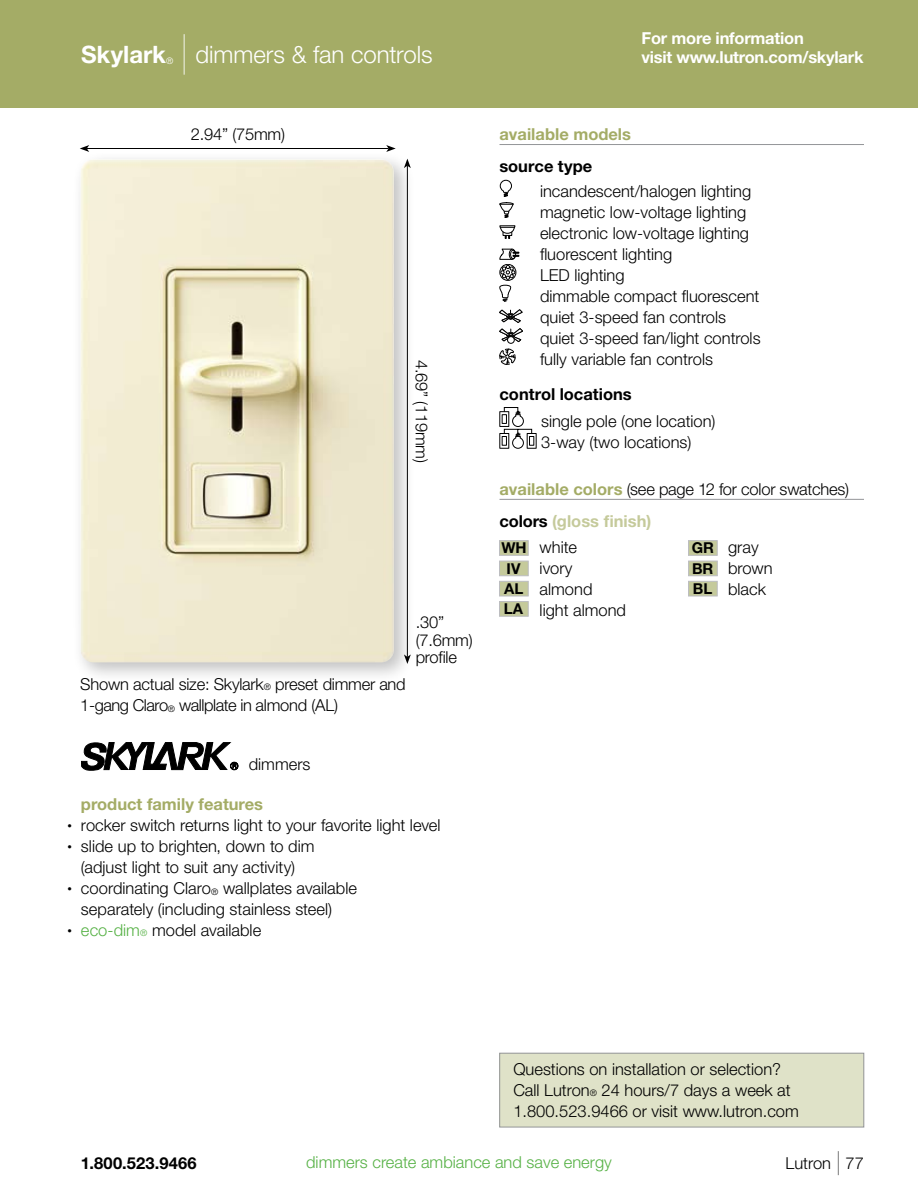
<style>
.page{position:relative;width:918px;height:1188px;background:#fff}
.page>*{position:absolute;margin:0;border:0;box-sizing:border-box;transform-origin:0 0}
.t1{font:300 24px "Helvetica Neue LT Std";letter-spacing:-.005em;color:#fff}
.t2{font:700 24px "Helvetica Neue LT Std";color:#fff}
.t3{font:300 16.5px/21px "Helvetica Neue LT Std";color:#000}
.t4{font:700 16.5px/19.5px "Helvetica Neue LT Std";letter-spacing:-.015em;color:#fff}
.t5{font:700 16.5px "Helvetica Neue LT Std";color:#000}
.t6{font:700 16.5px "Helvetica Neue LT Std";color:#a4ac66}
.t7{font:300 16.5px "Helvetica Neue LT Std";color:#56b145}
.t8{font:700 16.5px/25.8px "Helvetica Neue LT Std";color:#c5ca9b}
.t9{font:700 15px/20.2px "Helvetica Neue LT Std";color:#000}
.t10{font:300 9px "Helvetica Neue LT Std";color:#fff}
.s1{font-weight:200;font-size:40.5px}
.s2{font-size:9px}
.s3{color:#56b145}
.s4{font-size:9px;color:#56b145}
.s5{font-weight:700;color:#a4ac66}
.s6{color:#000}
.s7{font-weight:300;color:#000}
.s8{font-weight:200;font-size:24px}
</style>
<div class="page">
<div style="left:0;top:0;width:918px;height:108px;background:#a4ac66"></div>
<div style="left:500px;top:1053px;width:364px;height:74px;background:#dfe2c8"></div>
<div style="left:500px;top:1053px;width:364px;height:74px;border:1px solid #939598"></div>
<hr style="left:87px;top:148px;width:302px;height:1px;background:#000">
<svg style="left:80px;top:145px;width:9px;height:5px"></svg>
<svg style="left:386px;top:145px;width:10px;height:5px"></svg>
<div style="left:72px;top:150px;width:344px;height:534px;background:#000;opacity:.25"></div>
<img style="left:81px;top:159px;width:313px;height:503px">
<svg style="left:81px;top:742px;width:157px;height:29px"></svg>
<hr style="left:500px;top:144px;width:364px;height:1px;background:#939598">
<svg style="left:500px;top:225px;width:15px;height:14px"></svg>
<svg style="left:499px;top:180px;width:15px;height:38px"></svg>
<svg style="left:500px;top:349px;width:15px;height:16px"></svg>
<div style="left:507px;top:336px;width:8px;height:8px;border:1px solid #000;border-radius:50%"></div>
<svg style="left:499px;top:310px;width:24px;height:33px"></svg>
<div style="left:499px;top:540px;width:30px;height:16px;background:#c5ca9b;border:1px solid #bcbdc0"></div>
<div style="left:499px;top:561px;width:30px;height:15px;background:#c5ca9b;border:1px solid #bcbdc0"></div>
<div style="left:499px;top:581px;width:30px;height:15px;background:#c5ca9b;border:1px solid #bcbdc0"></div>
<div style="left:499px;top:601px;width:30px;height:16px;background:#c5ca9b;border:1px solid #bcbdc0"></div>
<div style="left:688px;top:540px;width:30px;height:16px;background:#c5ca9b;border:1px solid #bcbdc0"></div>
<div style="left:688px;top:561px;width:30px;height:15px;background:#c5ca9b;border:1px solid #bcbdc0"></div>
<div style="left:688px;top:581px;width:30px;height:15px;background:#c5ca9b;border:1px solid #bcbdc0"></div>
<hr style="left:500px;top:499px;width:364px;height:1px;background:#939598">
<svg style="left:500px;top:407px;width:36px;height:42px"></svg>
<svg style="left:499px;top:249px;width:20px;height:53px"></svg>
<h1 class="t2" style="left:81px;top:40px;width:86px">Skylark</h1>
<p class="t10" style="left:166px;top:55px;width:9px">®</p>
<h1 class="t1" style="left:180px;top:40px;width:254px"><span class="s1">|</span> dimmers &amp; fan controls</h1>
<p class="t3" style="left:191px;top:123px;width:96px">2.94” (75mm)</p>
<p class="t3" style="left:433px;top:360px;width:105px;rotate:90deg">4.69” (119mm)</p>
<p class="t3" style="left:416px;top:613px;width:59px;line-height:17.7px">.30” (7.6mm) profile</p>
<p class="t3" style="left:80px;top:674px;width:327px">Shown actual size: Skylark<span class="s2">®</span> preset dimmer and<br>1-gang Claro<span class="s2">®</span> wallplate in almond (AL)</p>
<p class="t3" style="left:249px;top:753px;width:63px">dimmers</p>
<p class="t6" style="left:81px;top:794px;width:184px">product family features</p>
<p class="t3" style="left:68px;top:814px;width:375px"><span class="s2">•</span> rocker switch returns light to your favorite light level</p>
<p class="t3" style="left:68px;top:835px;width:249px;text-align:center"><span class="s2">•</span> slide up to brighten, down to dim (adjust light to suit any activity)</p>
<p class="t3" style="left:81px;top:877px;width:278px;text-indent:-13px"><span class="s2">•</span> coordinating Claro<span class="s2">®</span> wallplates available separately (including stainless steel)</p>
<p class="t3" style="left:68px;top:919px;width:195px"><span class="s2">•</span> <span class="s3">eco-dim</span><span class="s4">®</span> model available</p>
<p class="t4" style="left:641px;top:28px;width:224px">For more information<br>visit www.lutron.com/skylark</p>
<p class="t6" style="left:500px;top:124px;width:133px">available models</p>
<p class="t5" style="left:500px;top:156px;width:94px">source type</p>
<p class="t3" style="left:540px;top:180px;width:222px">incandescent/halogen lighting magnetic low-voltage lighting electronic low-voltage lighting fluorescent lighting<br>LED lighting<br>dimmable compact fluorescent quiet 3-speed fan controls quiet 3-speed fan/light controls fully variable fan controls</p>
<p class="t5" style="left:500px;top:384px;width:134px">control locations</p>
<p class="t3" style="left:541px;top:410px;width:176px">single pole (one location)<br>3-way (two locations)</p>
<p class="t3" style="left:500px;top:478px;width:351px"><span class="s5">available colors</span> (see page 12 for color swatches)</p>
<p class="t8" style="left:540px;top:508px;width:113px;text-indent:-40px"><span class="s6">colors</span> (gloss finish) <span class="s7">white</span></p>
<p class="t3" style="left:540px;top:557px;width:88px">ivory almond<br>light almond</p>
<p class="t9" style="left:501px;top:538px;width:27px">WH<br>IV<br>AL<br>LA</p>
<p class="t9" style="left:692px;top:538px;width:24px;text-align:justify">GR BR BL</p>
<p class="t3" style="left:728px;top:536px;width:46px">gray brown black</p>
<p class="t3" style="left:513px;top:1058px;width:287px">Questions on installation or selection?<br>Call Lutron<span class="s2">®</span> 24 hours/7 days a week at<br>1.800.523.9466 or visit www.lutron.com</p>
<p class="t5" style="left:81px;top:1152px;width:117px">1.800.523.9466</p>
<p class="t7" style="left:306px;top:1152px;width:307px">dimmers create ambiance and save energy</p>
<p class="t3" style="left:786px;top:1152px;width:80px">Lutron <span class="s8">|</span> 77</p>
</div>
